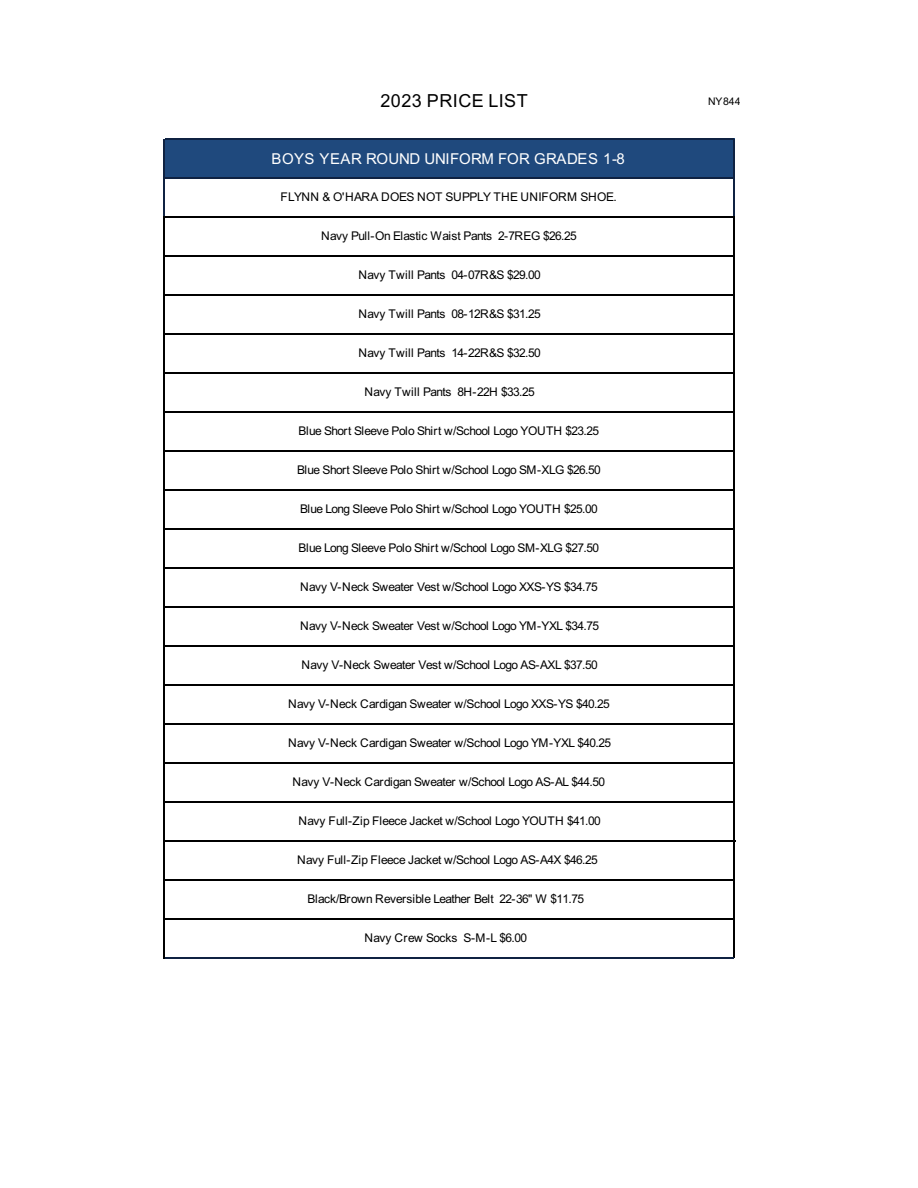
<style>
.page{position:relative;width:918px;height:1188px;background:#fff}
.page>*{position:absolute;margin:0;border:0;box-sizing:border-box;transform-origin:0 0}
.t1{font:18px "Arial";letter-spacing:.025em;color:#000}
.t2{font:15px "Arial";letter-spacing:.02em;color:#fff}
.t3{font:12px "Arial";letter-spacing:-.04em;color:#000}
.t4{font:12px "Arial";letter-spacing:-.005em;color:#000}
.t5{font:12px "Arial";color:#000}
.t6{font:10.5px "Arial";letter-spacing:.015em;color:#000}
</style>
<div class="page">
<div style="left:165px;top:138px;width:570px;height:40px;background:#1f497d"></div>
<hr style="left:164px;top:140px;width:1px;height:76px;background:#0f2242">
<hr style="left:734px;top:140px;width:1px;height:76px;background:#0f2242">
<hr style="left:164px;top:216px;width:1px;height:626px;background:#000">
<hr style="left:734px;top:218px;width:1px;height:624px;background:#000">
<hr style="left:165px;top:138px;width:569px;height:2px;background:#0f2242">
<hr style="left:165px;top:177px;width:570px;height:1px;background:#0f2242">
<hr style="left:165px;top:216px;width:570px;height:2px;background:#000">
<hr style="left:165px;top:255px;width:570px;height:1px;background:#000">
<hr style="left:165px;top:294px;width:570px;height:2px;background:#000">
<hr style="left:165px;top:333px;width:570px;height:1px;background:#000">
<hr style="left:165px;top:372px;width:570px;height:2px;background:#000">
<hr style="left:165px;top:411px;width:570px;height:1px;background:#000">
<hr style="left:165px;top:450px;width:570px;height:2px;background:#000">
<hr style="left:165px;top:489px;width:570px;height:1px;background:#000">
<hr style="left:165px;top:528px;width:570px;height:2px;background:#000">
<hr style="left:165px;top:567px;width:570px;height:1px;background:#000">
<hr style="left:165px;top:606px;width:570px;height:2px;background:#000">
<hr style="left:165px;top:645px;width:570px;height:1px;background:#000">
<hr style="left:165px;top:684px;width:570px;height:2px;background:#000">
<hr style="left:165px;top:723px;width:570px;height:1px;background:#000">
<hr style="left:165px;top:762px;width:570px;height:2px;background:#000">
<hr style="left:165px;top:801px;width:570px;height:1px;background:#000">
<hr style="left:165px;top:840px;width:570px;height:2px;background:#000">
<hr style="left:164px;top:840px;width:1px;height:118px;background:#000">
<hr style="left:734px;top:842px;width:1px;height:116px;background:#000">
<hr style="left:166px;top:840px;width:570px;height:2px;background:#000">
<hr style="left:164px;top:879px;width:570px;height:1px;background:#000">
<hr style="left:164px;top:918px;width:570px;height:2px;background:#000">
<hr style="left:165px;top:957px;width:569px;height:1px;background:#0f2242">
<h1 class="t1" style="left:380px;top:90px;width:149px">2023 PRICE LIST</h1>
<p class="t2" style="left:272px;top:150px;width:355px">BOYS YEAR ROUND UNIFORM FOR GRADES 1-8</p>
<p class="t4" style="left:280px;top:190px;width:338px">FLYNN &amp; O'HARA DOES NOT SUPPLY THE UNIFORM SHOE.</p>
<p class="t3" style="left:321px;top:229px;width:257px">Navy Pull-On Elastic Waist Pants 2-7REG $26.25</p>
<p class="t3" style="left:358px;top:268px;width:184px">Navy Twill Pants 04-07R&amp;S $29.00</p>
<p class="t3" style="left:358px;top:307px;width:184px">Navy Twill Pants 08-12R&amp;S $31.25</p>
<p class="t3" style="left:358px;top:346px;width:184px">Navy Twill Pants 14-22R&amp;S $32.50</p>
<p class="t3" style="left:364px;top:385px;width:172px">Navy Twill Pants 8H-22H $33.25</p>
<p class="t3" style="left:298px;top:424px;width:302px">Blue Short Sleeve Polo Shirt w/School Logo YOUTH $23.25</p>
<p class="t3" style="left:297px;top:463px;width:305px">Blue Short Sleeve Polo Shirt w/School Logo SM-XLG $26.50</p>
<p class="t3" style="left:300px;top:502px;width:299px">Blue Long Sleeve Polo Shirt w/School Logo YOUTH $25.00</p>
<p class="t3" style="left:298px;top:541px;width:302px">Blue Long Sleeve Polo Shirt w/School Logo SM-XLG $27.50</p>
<p class="t3" style="left:300px;top:580px;width:299px">Navy V-Neck Sweater Vest w/School Logo XXS-YS $34.75</p>
<p class="t3" style="left:300px;top:619px;width:301px">Navy V-Neck Sweater Vest w/School Logo YM-YXL $34.75</p>
<p class="t3" style="left:302px;top:658px;width:298px">Navy V-Neck Sweater Vest w/School Logo AS-AXL $37.50</p>
<p class="t3" style="left:288px;top:697px;width:323px">Navy V-Neck Cardigan Sweater w/School Logo XXS-YS $40.25</p>
<p class="t3" style="left:288px;top:736px;width:325px">Navy V-Neck Cardigan Sweater w/School Logo YM-YXL $40.25</p>
<p class="t3" style="left:292px;top:775px;width:314px">Navy V-Neck Cardigan Sweater w/School Logo AS-AL $44.50</p>
<p class="t3" style="left:298px;top:814px;width:304px">Navy Full-Zip Fleece Jacket w/School Logo YOUTH $41.00</p>
<p class="t3" style="left:297px;top:853px;width:302px">Navy Full-Zip Fleece Jacket w/School Logo AS-A4X $46.25</p>
<p class="t3" style="left:308px;top:892px;width:278px">Black/Brown Reversible Leather Belt 22-36" W $11.75</p>
<p class="t5" style="left:364px;top:931px;width:164px">Navy Crew Socks S-M-L $6.00</p>
<p class="t6" style="left:708px;top:95px;width:34px">NY844</p>
</div>
